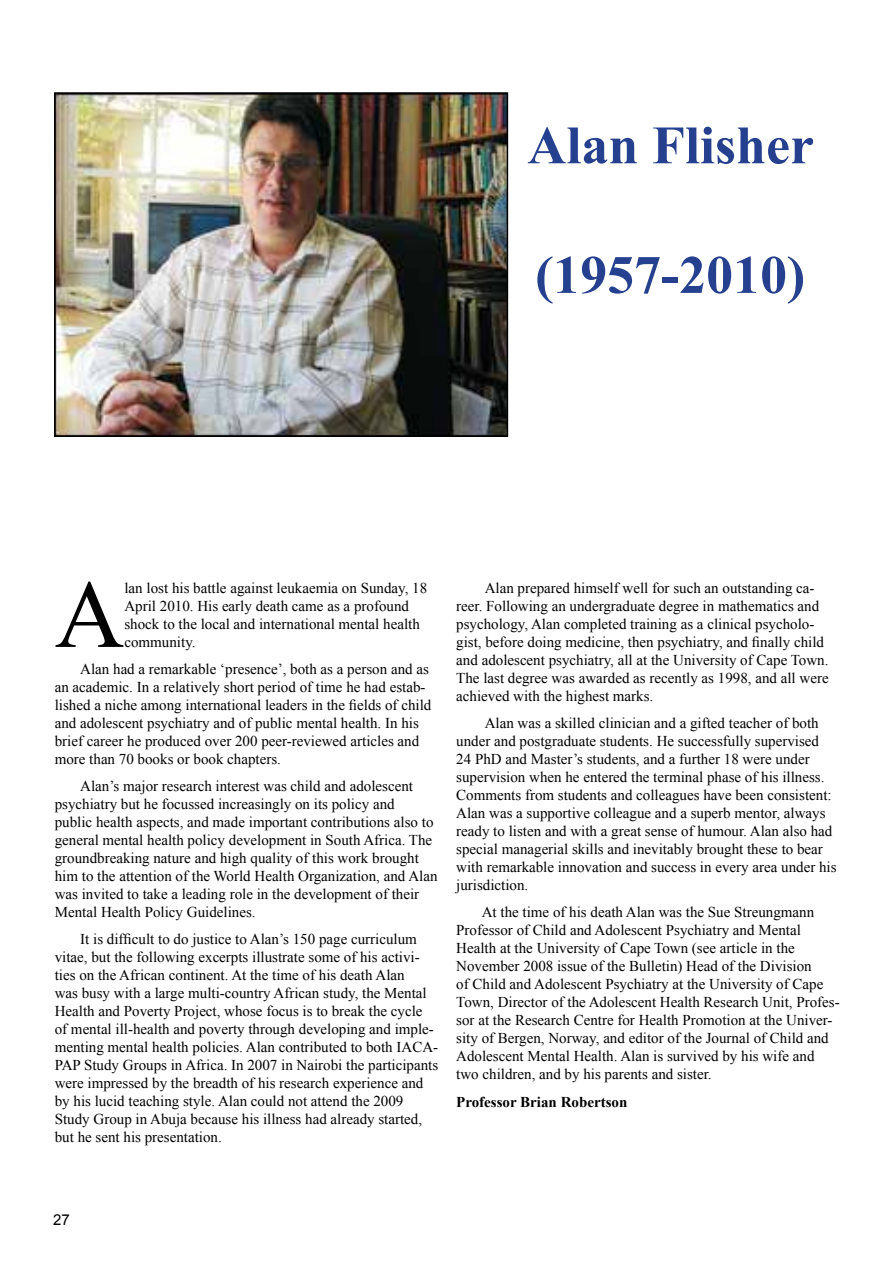
<style>
.page{position:relative;width:893px;height:1263px;background:#fff}
.page>*{position:absolute;margin:0;border:0;box-sizing:border-box;transform-origin:0 0}
.t1{font:96.6px "Times New Roman";color:#000}
.t2{font:700 54px "Times New Roman";color:#25408f}
.t3{font:15px/18px "Times New Roman";color:#000}
.t4{font:700 15px "Times New Roman";color:#000}
.t5{font:15px "Arial";color:#000}
</style>
<div class="page">
<img style="left:57px;top:95px;width:448px;height:339px">
<div style="left:54px;top:92px;width:454px;height:345px;border:2px solid #000"></div>
<h2 class="t2" style="left:527px;top:108px;width:288px">Alan Flisher</h2>
<h2 class="t2" style="left:535px;top:237px;width:271px">(1957-2010)</h2>
<h1 class="t1" style="left:55px;top:550px;width:71px">A</h1>
<p class="t3" style="left:124px;top:579px;width:304px">lan lost his battle against leukaemia on Sunday, 18<br>April 2010. His early death came as a profound shock to the local and international mental health community.</p>
<p class="t3" style="left:55px;top:660px;width:378px;text-indent:26px">Alan had a remarkable ‘presence’, both as a person and as an academic. In a relatively short period of time he had estab&shy;lished a niche among international leaders in the fields of child and adolescent psychiatry and of public mental health. In his brief career he produced over 200 peer-reviewed articles and more than 70 books or book chapters.</p>
<p class="t3" style="left:55px;top:777px;width:384px;text-indent:26px">Alan’s major research interest was child and adolescent psychiatry but he focussed increasingly on its policy and<br>public health aspects, and made important contributions also to general mental health policy development in South Africa. The groundbreaking nature and high quality of this work brought him to the attention of the World Health Organization, and Alan was invited to take a leading role in the development of their Mental Health Policy Guidelines.</p>
<p class="t3" style="left:55px;top:930px;width:385px;text-indent:26px">It is difficult to do justice to Alan’s 150 page curriculum vitae, but the following excerpts illustrate some of his activi&shy;ties on the African continent. At the time of his death Alan<br>was busy with a large multi-country African study, the Mental Health and Poverty Project, whose focus is to break the cycle of mental ill-health and poverty through developing and imple&shy;menting mental health policies. Alan contributed to both IACA-PAP Study Groups in Africa. In 2007 in Nairobi the participants were impressed by the breadth of his research experience and by his lucid teaching style. Alan could not attend the 2009<br>Study Group in Abuja because his illness had already started, but he sent his presentation.</p>
<p class="t3" style="left:456px;top:579px;width:374px;text-indent:28px">Alan prepared himself well for such an outstanding ca&shy;reer. Following an undergraduate degree in mathematics and psychology, Alan completed training as a clinical psycholo&shy;gist, before doing medicine, then psychiatry, and finally child and adolescent psychiatry, all at the University of Cape Town.<br>The last degree was awarded as recently as 1998, and all were achieved with the highest marks.</p>
<p class="t3" style="left:456px;top:714px;width:382px;text-indent:28px">Alan was a skilled clinician and a gifted teacher of both under and postgraduate students. He successfully supervised 24 PhD and Master’s students, and a further 18 were under supervision when he entered the terminal phase of his illness.<br>Comments from students and colleagues have been consistent:<br>Alan was a supportive colleague and a superb mentor, always ready to listen and with a great sense of humour. Alan also had special managerial skills and inevitably brought these to bear with remarkable innovation and success in every area under his jurisdiction.</p>
<p class="t3" style="left:456px;top:903px;width:385px;text-indent:26px">At the time of his death Alan was the Sue Streungmann Professor of Child and Adolescent Psychiatry and Mental Health at the University of Cape Town (see article in the November 2008 issue of the Bulletin) Head of the Division<br>of Child and Adolescent Psychiatry at the University of Cape Town, Director of the Adolescent Health Research Unit, Profes&shy;sor at the Research Centre for Health Promotion at the Univer&shy;sity of Bergen, Norway, and editor of the Journal of Child and Adolescent Mental Health. Alan is survived by his wife and two children, and by his parents and sister.</p>
<p class="t4" style="left:456px;top:1092px;width:173px">Professor Brian Robertson</p>
<p class="t5" style="left:53px;top:1210px;width:18px">27</p>
</div>
